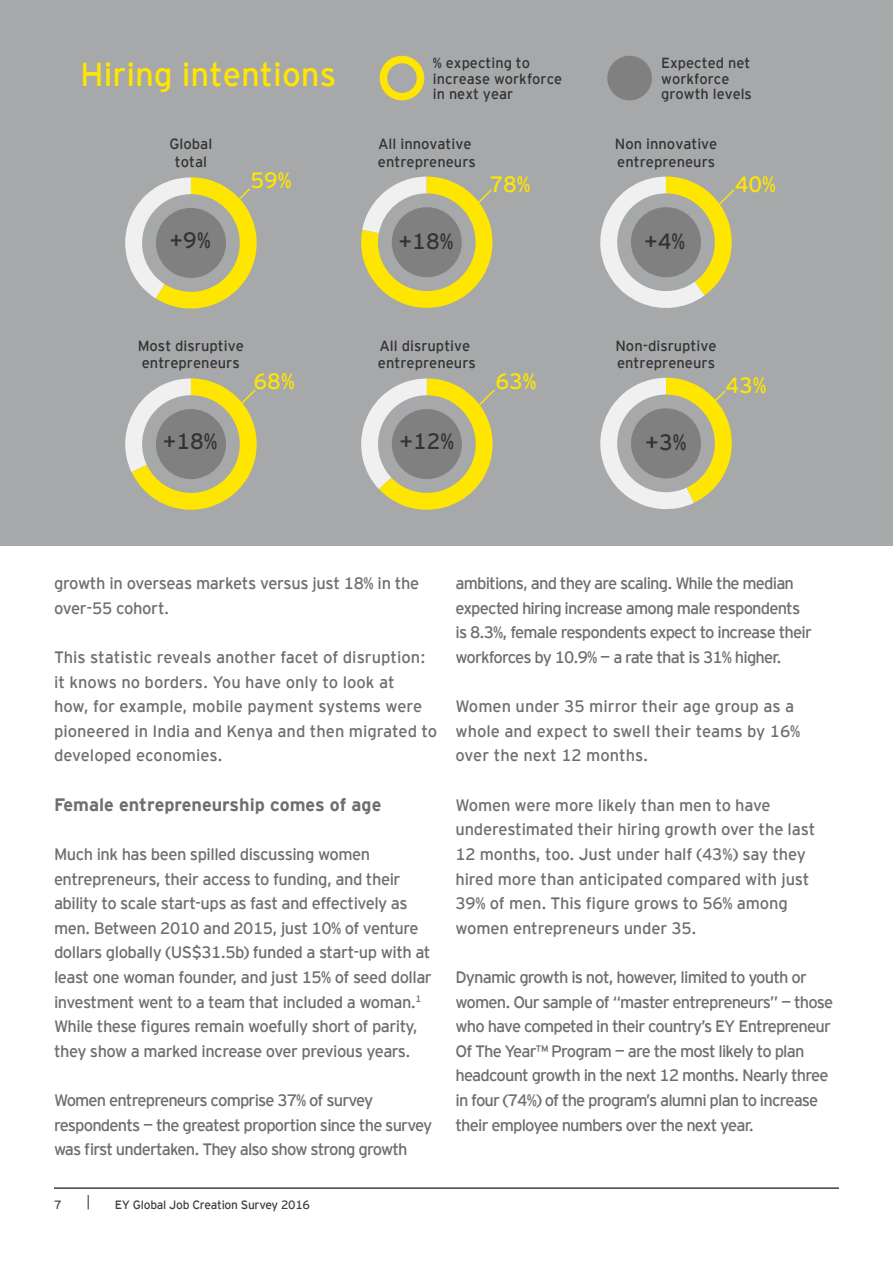
<style>
.page{position:relative;width:893px;height:1263px;background:#fff}
.page>*{position:absolute;margin:0;border:0;box-sizing:border-box;transform-origin:0 0}
.t1{font:33.15px "EY Interstate";color:#ffe600}
.t2{font:22.05px "EY Interstate";color:#333}
.t3{font:22.05px "EY Interstate";color:#ffe600}
.t4{font:700 18px "EY Interstate";color:#6e6e70}
.t5{font:16.5px/24.6px "EY Interstate";letter-spacing:-.05em;color:#6e6e70}
.t6{font:16.5px/24.6px "EY Interstate";letter-spacing:-.03em;color:#6e6e70}
.t7{font:16.5px/24.6px "EY Interstate";color:#6e6e70}
.t8{font:16.5px/24.6px "EY Interstate";letter-spacing:-.01em;color:#6e6e70}
.t9{font:14.7px/17.7px "EY Interstate";color:#333}
.t10{font:14.55px/15.3px "EY Interstate";color:#333}
.t11{font:12px "EY Interstate";letter-spacing:-.02em;color:#404042}
</style>
<div class="page">
<hr style="left:54px;top:1187px;width:785px;height:2px;background:#404042">
<svg style="left:88px;top:1195px;width:1px;height:14px"></svg>
<div style="left:0;top:0;width:893px;height:545px;background:#a6a8aa"></div>
<div style="left:607px;top:56px;width:45px;height:44px;background:#808080;border-radius:50%"></div>
<svg style="left:125px;top:177px;width:132px;height:132px"></svg>
<svg style="left:600px;top:378px;width:132px;height:131px"></svg>
<svg style="left:125px;top:378px;width:132px;height:132px"></svg>
<svg style="left:361px;top:378px;width:134px;height:132px"></svg>
<svg style="left:361px;top:177px;width:132px;height:131px"></svg>
<svg style="left:600px;top:176px;width:135px;height:132px"></svg>
<svg style="left:380px;top:56px;width:44px;height:44px"></svg>
<h1 class="t1" style="left:80px;top:51px;width:258px">Hiring intentions</h1>
<p class="t10" style="left:661px;top:55px;width:92px">Expected net workforce growth levels</p>
<p class="t9" style="left:170px;top:134px;width:44px;text-align:center">Global total</p>
<p class="t10" style="left:433px;top:55px;width:131px">% expecting to increase workforce in next year</p>
<p class="t9" style="left:378px;top:134px;width:99px">All innovative entrepreneurs</p>
<p class="t9" style="left:615px;top:134px;width:104px">Non innovative entrepreneurs</p>
<h2 class="t2" style="left:170px;top:224px;width:43px">+9%</h2>
<h2 class="t3" style="left:250px;top:164px;width:43px">59%</h2>
<h2 class="t2" style="left:399px;top:225px;width:56px">+18%</h2>
<h2 class="t3" style="left:489px;top:169px;width:43px">78%</h2>
<h2 class="t2" style="left:644px;top:225px;width:43px">+4%</h2>
<h2 class="t3" style="left:735px;top:169px;width:43px">40%</h2>
<p class="t9" style="left:138px;top:336px;width:108px">Most disruptive entrepreneurs</p>
<p class="t9" style="left:378px;top:336px;width:99px">All disruptive entrepreneurs</p>
<p class="t9" style="left:615px;top:336px;width:103px">Non-disruptive entrepreneurs</p>
<h2 class="t3" style="left:495px;top:366px;width:43px">63%</h2>
<h2 class="t3" style="left:254px;top:366px;width:43px">68%</h2>
<h2 class="t3" style="left:725px;top:370px;width:43px">43%</h2>
<h2 class="t2" style="left:163px;top:426px;width:56px">+18%</h2>
<h2 class="t2" style="left:399px;top:426px;width:56px">+12%</h2>
<h2 class="t2" style="left:645px;top:427px;width:43px">+3%</h2>
<p class="t6" style="left:54px;top:570px;width:367px">growth in overseas markets versus just 18% in the over-55 cohort.</p>
<p class="t7" style="left:54px;top:644px;width:385px">This statistic reveals another facet of disruption: it knows no borders. You have only to look at<br>how, for example, mobile payment systems were pioneered in India and Kenya and then migrated to developed economies.</p>
<p class="t4" style="left:54px;top:791px;width:329px">Female entrepreneurship comes of age</p>
<p class="t6" style="left:54px;top:841px;width:379px">Much ink has been spilled discussing women entrepreneurs, their access to funding, and their ability to scale start-ups as fast and effectively as men. Between 2010 and 2015, just 10% of venture dollars globally (US$31.5b) funded a start-up with at least one woman founder, and just 15% of seed dollar investment went to a team that included a woman.<sup>1<br></sup>While these figures remain woefully short of parity, they show a marked increase over previous years.</p>
<p class="t5" style="left:54px;top:1087px;width:380px">Women entrepreneurs comprise 37% of survey respondents — the greatest proportion since the survey was first undertaken. They also show strong growth</p>
<p class="t11" style="left:54px;top:1196px;width:9px">7</p>
<p class="t11" style="left:115px;top:1196px;width:197px">EY Global Job Creation Survey 2016</p>
<p class="t5" style="left:455px;top:570px;width:358px">ambitions, and they are scaling. While the median expected hiring increase among male respondents is 8.3%, female respondents expect to increase their workforces by 10.9% — a rate that is 31% higher.</p>
<p class="t7" style="left:455px;top:693px;width:346px">Women under 35 mirror their age group as a whole and expect to swell their teams by 16% over the next 12 months.</p>
<p class="t8" style="left:455px;top:791px;width:361px">Women were more likely than men to have underestimated their hiring growth over the last 12 months, too. Just under half (43%) say they hired more than anticipated compared with just 39% of men. This figure grows to 56% among women entrepreneurs under 35.</p>
<p class="t5" style="left:455px;top:964px;width:379px">Dynamic growth is not, however, limited to youth or women. Our sample of “master entrepreneurs” — those who have competed in their country’s EY Entrepreneur Of The Year™ Program — are the most likely to plan headcount growth in the next 12 months. Nearly three in four (74%) of the program’s alumni plan to increase their employee numbers over the next year.</p>
</div>
